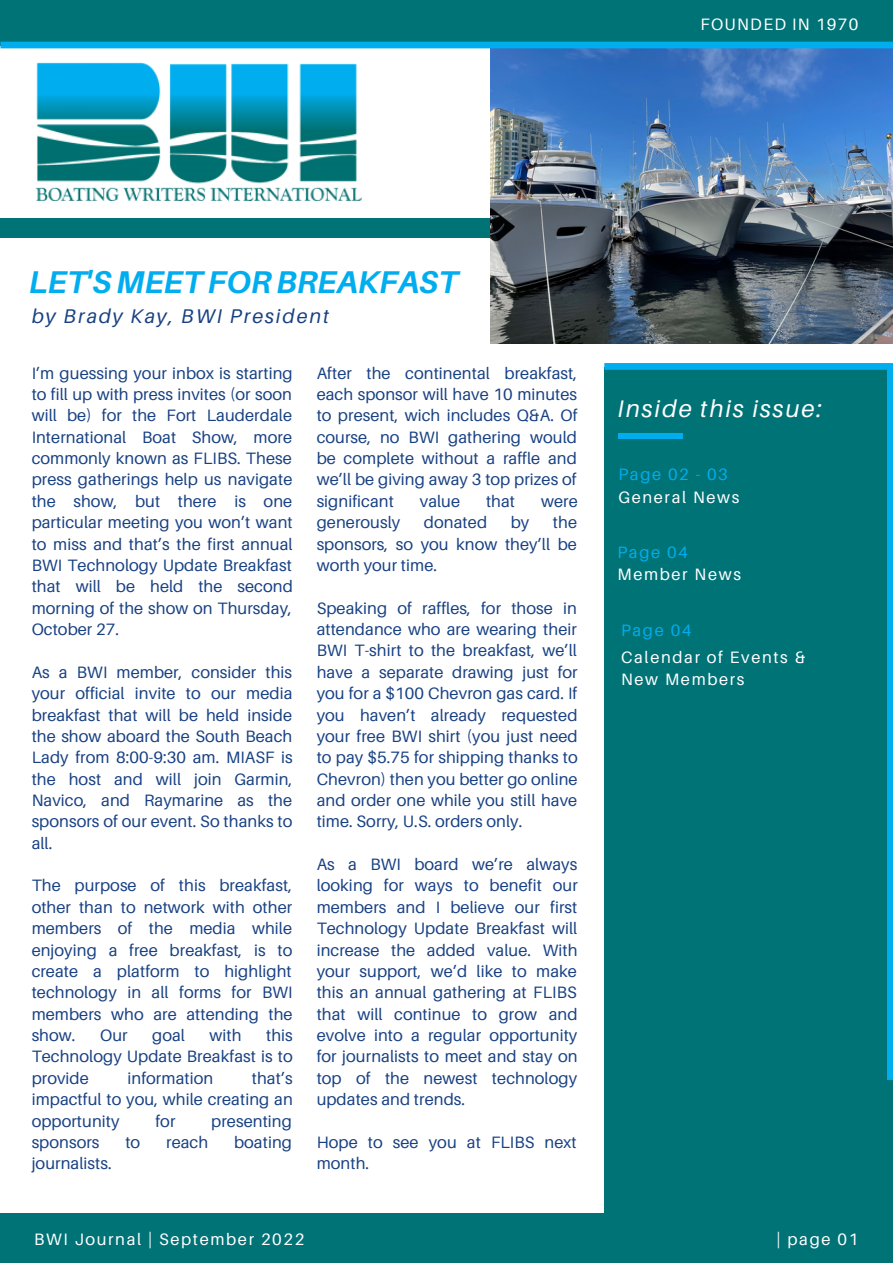
<style>
.page{position:relative;width:893px;height:1264px;background:#fff}
.page>*{position:absolute;margin:0;border:0;box-sizing:border-box;transform-origin:0 0}
.t1{font:italic 700 31.5px "Aileron";color:#00adee}
.t2{font:italic 24px "Aileron";letter-spacing:.08em;color:#fff}
.t3{font:italic 19.8px "Aileron";letter-spacing:.1em;color:#184183}
.t4{font:16.5px/21.3px "Aileron";letter-spacing:.005em;color:#184183;text-align:justify}
.t5{font:16.5px/22.5px "Aileron";letter-spacing:.1em;color:#fff}
.t6{font:16.5px "Aileron";letter-spacing:.1em;color:#00adee}
.t7{font:16.5px "Aileron";letter-spacing:.08em;color:#fff}
</style>
<div class="page">
<div style="left:0;top:1213px;width:892px;height:49px;background:#007377"></div>
<div style="left:0;top:218px;width:892px;height:20px;background:#007377"></div>
<img style="left:35px;top:62px;width:327px;height:139px">
<div style="left:604px;top:367px;width:288px;height:895px;background:#007377"></div>
<div style="left:0;top:0;width:892px;height:46px;background:#007377"></div>
<svg style="left:604px;top:363px;width:288px;height:716px"></svg>
<img style="left:490px;top:48px;width:402px;height:295px">
<div style="left:0;top:42px;width:892px;height:6px;background:#00adee"></div>
<p class="t7" style="left:700px;top:13px;width:159px">FOUNDED IN 1970</p>
<h1 class="t1" style="left:29px;top:262px;width:430px">LET'S MEET FOR BREAKFAST</h1>
<p class="t3" style="left:32px;top:304px;width:299px">by Brady Kay, BWI President</p>
<p class="t4" style="left:32px;top:362px;width:263px">I’m guessing your inbox is starting to fill up with press invites (or soon will be) for the Fort Lauderdale International Boat Show, more commonly known as FLIBS. These press gatherings help us navigate the show, but there is one particular meeting you won’t want to miss and that’s the first annual BWI Technology Update Breakfast that will be held the second morning of the show on Thursday, October 27.</p>
<p class="t4" style="left:32px;top:661px;width:262px">As a BWI member, consider this your official invite to our media breakfast that will be held inside the show aboard the South Beach Lady from 8:00-9:30 am. MIASF is the host and will join Garmin, Navico, and Raymarine as the sponsors of our event. So thanks to all.</p>
<p class="t4" style="left:32px;top:874px;width:262px">The purpose of this breakfast, other than to network with other members of the media while enjoying a free breakfast, is to create a platform to highlight technology in all forms for BWI members who are attending the show.</p>
<p class="t4" style="left:32px;top:1024px;width:262px;text-indent:234px">this Technology Update Breakfast is to provide</p>
<p class="t4" style="left:100px;top:1024px;width:29px">Our</p>
<p class="t4" style="left:152px;top:1024px;width:34px">goal</p>
<p class="t4" style="left:209px;top:1024px;width:34px">with</p>
<p class="t4" style="left:127px;top:1066px;width:87px">information</p>
<p class="t4" style="left:32px;top:1066px;width:262px;text-indent:220px">that’s impactful to you, while creating an opportunity</p>
<p class="t4" style="left:155px;top:1109px;width:22px">for</p>
<p class="t4" style="left:211px;top:1109px;width:82px">presenting</p>
<p class="t4" style="left:32px;top:1131px;width:69px">sponsors</p>
<p class="t4" style="left:125px;top:1131px;width:16px">to</p>
<p class="t4" style="left:166px;top:1131px;width:44px">reach</p>
<p class="t4" style="left:234px;top:1131px;width:59px">boating</p>
<p class="t4" style="left:32px;top:1152px;width:82px">journalists.</p>
<p class="t4" style="left:316px;top:362px;width:262px">After the continental breakfast, each sponsor will have 10 minutes to present, wich includes Q&amp;A. Of course, no BWI gathering would be complete without a raffle and we’ll be giving away 3 top prizes of significant</p>
<p class="t4" style="left:420px;top:490px;width:42px">value</p>
<p class="t4" style="left:486px;top:490px;width:31px">that</p>
<p class="t4" style="left:541px;top:490px;width:38px">were</p>
<p class="t4" style="left:316px;top:511px;width:262px;text-indent:236px">the sponsors, so you know they’ll be worth your time.</p>
<p class="t4" style="left:316px;top:597px;width:262px">Speaking of raffles, for those in attendance who are wearing their BWI T-shirt to the breakfast, we’ll have a separate drawing just for you for a $100 Chevron gas card. If you haven’t already requested your free BWI shirt (you just need to pay $5.75 for shipping thanks to Chevron) then you better go online and order one while you still have time. Sorry, U.S. orders only.</p>
<p class="t4" style="left:316px;top:853px;width:263px">As a BWI board we’re always looking for ways to benefit our members and I believe our first Technology Update Breakfast will increase the added value. With your support, we’d like to make this an annual gathering at FLIBS that will continue to grow and evolve into a regular opportunity for journalists to meet and stay on top of the newest technology updates and trends.</p>
<p class="t4" style="left:316px;top:1131px;width:261px">Hope to see you at FLIBS next month.</p>
<p class="t4" style="left:316px;top:511px;width:85px">generously</p>
<p class="t4" style="left:424px;top:511px;width:65px">donated</p>
<p class="t4" style="left:510px;top:511px;width:20px">by</p>
<p class="t5" style="left:34px;top:1227px;width:272px">BWI Journal | September 2022</p>
<h2 class="t2" style="left:617px;top:393px;width:206px">Inside this issue:</h2>
<p class="t6" style="left:618px;top:464px;width:111px">Page 02 - 03</p>
<p class="t5" style="left:618px;top:485px;width:122px">General News</p>
<p class="t6" style="left:617px;top:542px;width:72px">Page 04</p>
<p class="t5" style="left:617px;top:563px;width:125px">Member News</p>
<p class="t6" style="left:621px;top:620px;width:72px">Page 04</p>
<p class="t5" style="left:621px;top:645px;width:186px">Calendar of Events &amp;<br>New Members</p>
<p class="t5" style="left:776px;top:1227px;width:83px">| page 01</p>
</div>
